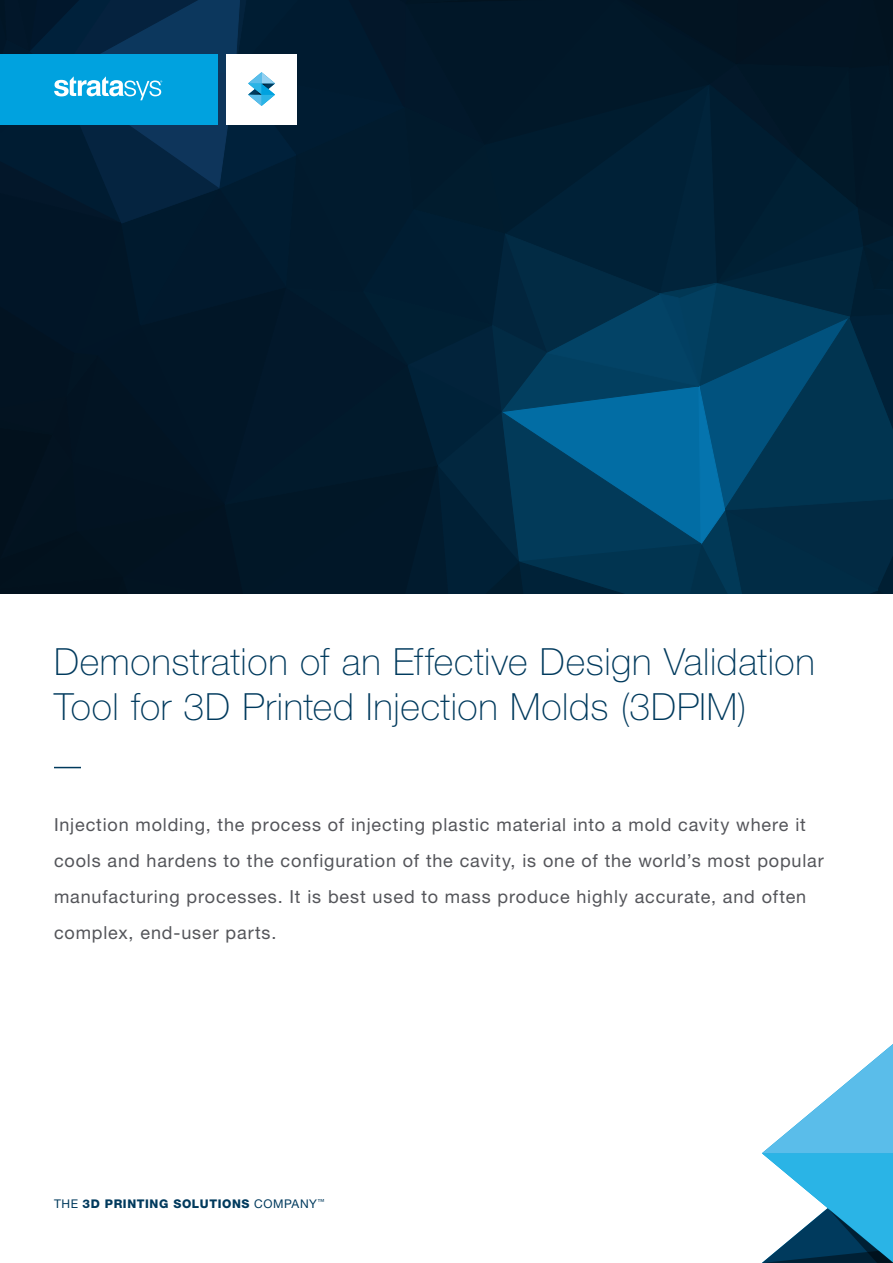
<style>
.page{position:relative;width:893px;height:1263px;background:#fff}
.page>*{position:absolute;margin:0;border:0;box-sizing:border-box;transform-origin:0 0}
.WP_-_Header{font:100 37.5px/45px "Helvetica Neue LT Std";letter-spacing:.015em;color:#003a5d}
.WP_-_Cover_Copy{font:18px/36px "Helvetica Neue LT Std";letter-spacing:.045em;color:#54555a}
.t1{font:800 12px "Helvetica Neue LT Std";letter-spacing:.05em;color:#003a5d}
.s1{font-weight:400}
</style>
<div class="page">
<svg style="left:762px;top:1044px;width:131px;height:219px"></svg>
<svg style="left:54px;top:767px;width:27px;height:1px"></svg>
<svg style="left:0;top:0;width:893px;height:594px;background:#042840"></svg>
<p class="WP_-_Header" style="left:54px;top:639px;width:762px">Demonstration of an Effective Design Validation<br>Tool for 3D Printed Injection Molds (3DPIM)</p>
<p class="WP_-_Cover_Copy" style="left:54px;top:806px;width:771px">Injection molding, the process of injecting plastic material into a mold cavity where it cools and hardens to the configuration of the cavity, is one of the world’s most popular manufacturing processes. It is best used to mass produce highly accurate, and often complex, end-user parts.</p>
<p class="t1" style="left:54px;top:1197px;width:272px"><span class="s1">THE</span> 3D PRINTING SOLUTIONS <span class="s1">COMPANY</span><sup>™</sup></p>
</div>
